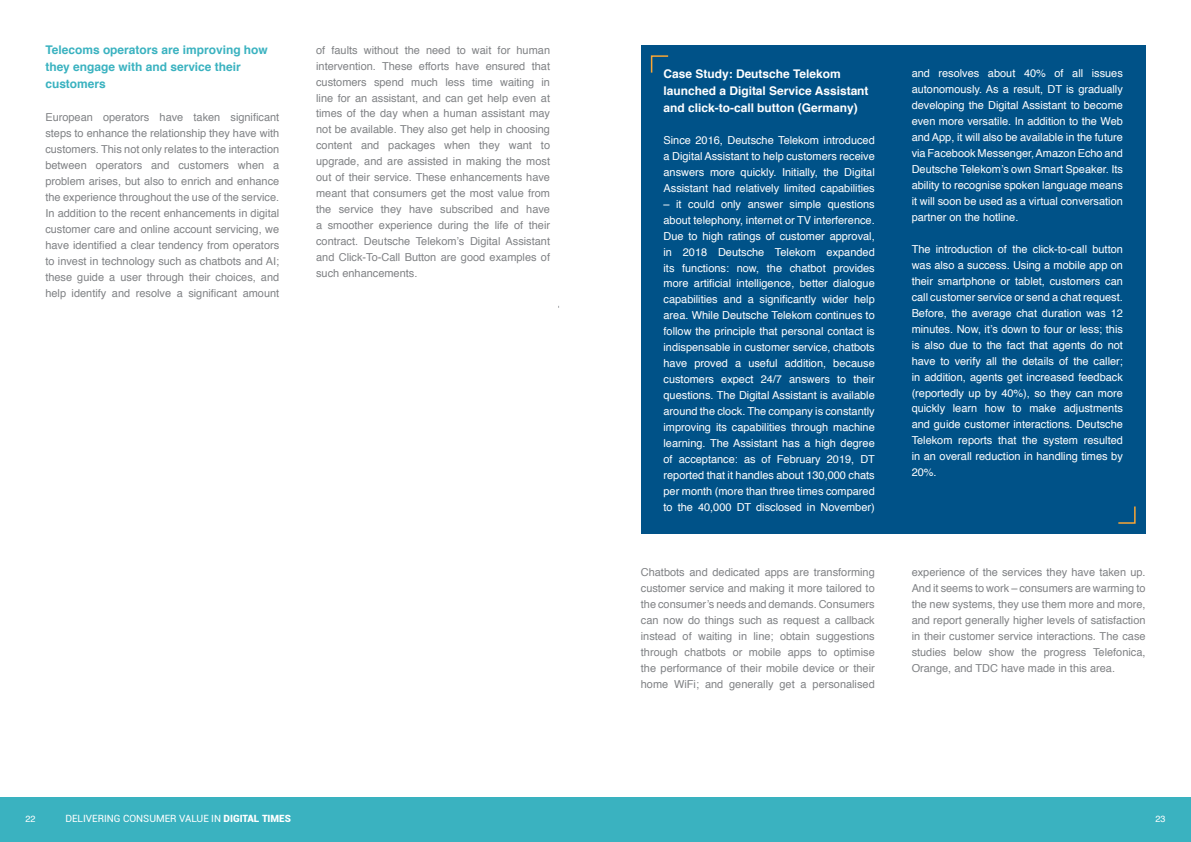
<style>
.page{position:relative;width:1191px;height:842px;background:#fff}
.page>*{position:absolute;margin:0;border:0;box-sizing:border-box;transform-origin:0 0}
.t1{font:700 12px/16.9px "Helvetica";color:#fff}
.t2{font:700 12px/16.9px "Helvetica";color:#3ab2c0}
.t3{font:11px/16px "Helvetica";color:#fff;text-align:justify}
.t4{font:11px/16px "Helvetica";color:#808285;text-align:justify}
.t5{font:10px "Roboto";color:#fff}
.t6{font:9px "Helvetica";color:#fff}
.s1{font-weight:900}
</style>
<div class="page">
<div style="left:0;top:797px;width:1191px;height:45px;background:#3ab2c0"></div>
<div style="left:641px;top:45px;width:504px;height:489px;background:#005288"></div>
<svg style="left:1118px;top:506px;width:18px;height:18px"></svg>
<svg style="left:650px;top:55px;width:19px;height:18px"></svg>
<p class="t2" style="left:45px;top:42px;width:224px">Telecoms operators are improving how they engage with and service their customers</p>
<p class="t4" style="left:45px;top:110px;width:235px">European operators have taken significant steps to enhance the relationship they have with customers. This not only relates to the interaction between operators and customers when a problem arises, but also to enrich and enhance the experience throughout the use of the service.<br>In addition to the recent enhancements in digital customer care and online account servicing, we have identified a clear tendency from operators to invest in technology such as chatbots and AI; these guide a user through their choices, and help identify and resolve a significant amount</p>
<p class="t4" style="left:316px;top:42px;width:235px">of faults without the need to wait for human intervention. These efforts have ensured that customers spend much less time waiting in line for an assistant, and can get help even at times of the day when a human assistant may not be available. They also get help in choosing content and packages when they want to upgrade, and are assisted in making the most out of their service. These enhancements have meant that consumers get the most value from the service they have subscribed and have a smoother experience during the life of their contract. Deutsche Telekom’s Digital Assistant and Click-To-Call Button are good examples of such enhancements.</p>
<p class="t1" style="left:663px;top:66px;width:206px">Case Study: Deutsche Telekom launched a Digital Service Assistant and click-to-call button (Germany)</p>
<p class="t3" style="left:663px;top:132px;width:213px">Since 2016, Deutsche Telekom introduced a Digital Assistant to help customers receive answers more quickly. Initially, the Digital Assistant had relatively limited capabilities</p>
<p class="t3" style="left:663px;top:196px;width:213px">– it could only answer simple questions about telephony, internet or TV interference.<br>Due to high ratings of customer approval, in 2018 Deutsche Telekom expanded its functions: now, the chatbot provides more artificial intelligence, better dialogue capabilities and a significantly wider help area. While Deutsche Telekom continues to follow the principle that personal contact is indispensable in customer service, chatbots have proved a useful addition, because customers expect 24/7 answers to their questions. The Digital Assistant is available around the clock. The company is constantly improving its capabilities through machine learning. The Assistant has a high degree of acceptance: as of February 2019, DT reported that it handles about 130,000 chats per month (more than three times compared to the 40,000 DT disclosed in November)</p>
<p class="t3" style="left:911px;top:66px;width:213px">and resolves about 40% of all issues autonomously. As a result, DT is gradually developing the Digital Assistant to become even more versatile. In addition to the Web and App, it will also be available in the future via Facebook Messenger, Amazon Echo and Deutsche Telekom’s own Smart Speaker. Its ability to recognise spoken language means it will soon be used as a virtual conversation partner on the hotline.</p>
<p class="t3" style="left:911px;top:241px;width:213px">The introduction of the click-to-call button was also a success. Using a mobile app on their smartphone or tablet, customers can call customer service or send a chat request.<br>Before, the average chat duration was 12 minutes. Now, it’s down to four or less; this is also due to the fact that agents do not have to verify all the details of the caller; in addition, agents get increased feedback (reportedly up by 40%), so they can more quickly learn how to make adjustments and guide customer interactions. Deutsche Telekom reports that the system resulted in an overall reduction in handling times by 20%.</p>
<p class="t4" style="left:641px;top:564px;width:235px">Chatbots and dedicated apps are transforming customer service and making it more tailored to the consumer’s needs and demands. Consumers can now do things such as request a callback instead of waiting in line; obtain suggestions through chatbots or mobile apps to optimise the performance of their mobile device or their home WiFi; and generally get a personalised</p>
<p class="t4" style="left:911px;top:564px;width:235px">experience of the services they have taken up.<br>And it seems to work – consumers are warming to the new systems, they use them more and more, and report generally higher levels of satisfaction in their customer service interactions. The case studies below show the progress Telefonica, Orange, and TDC have made in this area.</p>
<p class="t6" style="left:25px;top:812px;width:11px">22</p>
<p class="t5" style="left:65px;top:812px;width:227px">DELIVERING CONSUMER VALUE IN <span class="s1">DIGITAL TIMES</span></p>
<p class="t6" style="left:1155px;top:812px;width:11px">23</p>
</div>
